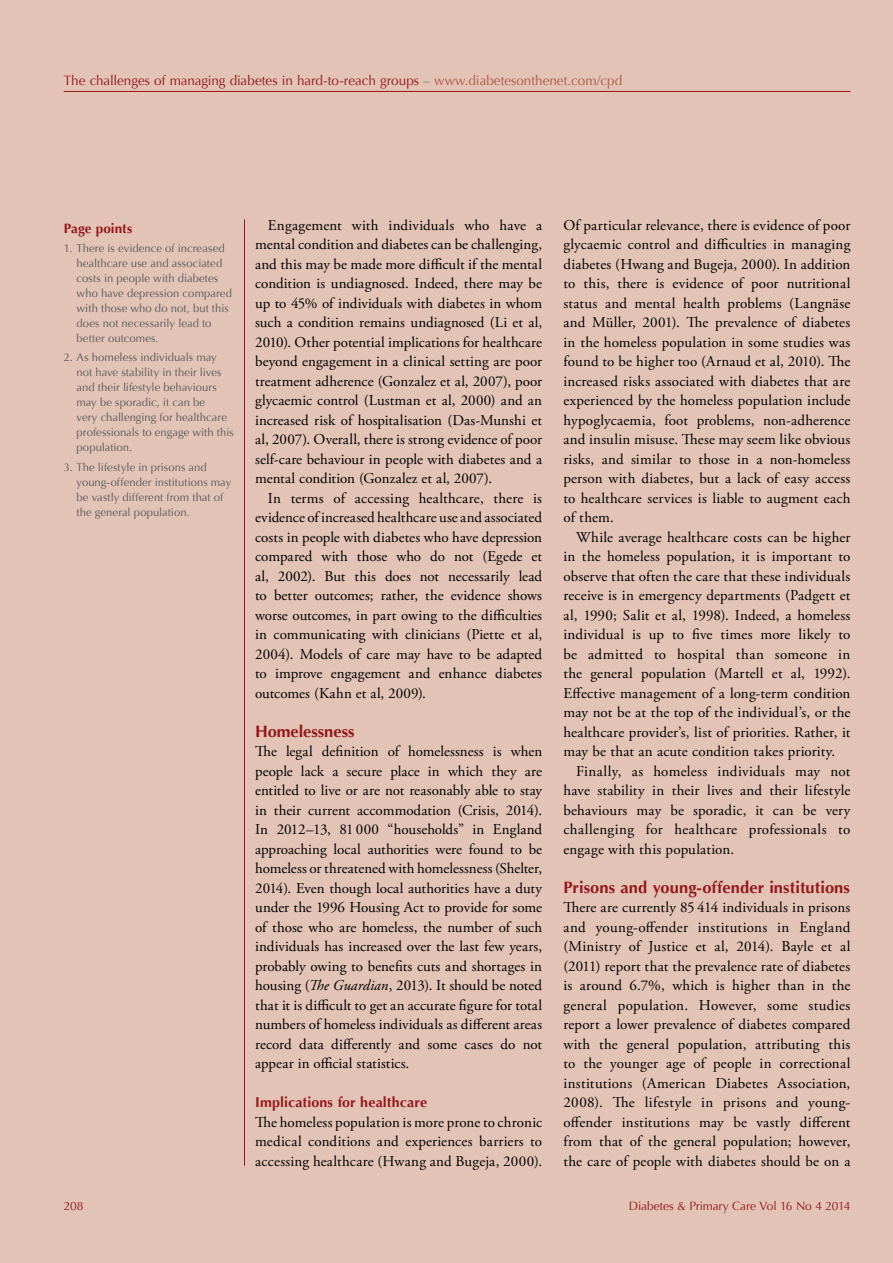
<style>
.page{position:relative;width:893px;height:1263px;background:#e2c3b6}
.page>*{position:absolute;margin:0;border:0;box-sizing:border-box;transform-origin:0 0}
.t1{font:700 16.5px "Optima";letter-spacing:.005em;color:#96171a}
.t2{font:15px/19.5px "Adobe Garamond Pro";letter-spacing:.01em;color:#000;text-align:justify}
.t3{font:700 14.25px "Optima";letter-spacing:.01em;color:#96171a}
.t4{font:13.5px "Optima";color:#96171a}
.t5{font:700 13.5px "Optima";letter-spacing:.005em;color:#96171a}
.t6{font:12px "Optima";letter-spacing:-.01em;color:#96171a}
.t7{font:11.25px/15px "Optima";letter-spacing:.005em;color:#58595b}
.s1{color:#58595b}
.s2{color:#b05945}
.s3{font-style:italic}
</style>
<div class="page">
<hr style="left:244px;top:219px;width:1px;height:946px;background:#96171a">
<hr style="left:64px;top:91px;width:786px;height:1px;background:#96171a">
<p class="t4" style="left:64px;top:73px;width:560px">The challenges of managing diabetes in hard-to-reach groups <span class="s1">–</span> <span class="s2">www.diabetesonthenet.com/cpd</span></p>
<p class="t5" style="left:64px;top:220px;width:70px">Page points</p>
<p class="t7" style="left:77px;top:241px;width:157px;text-indent:-13px">1. There is evidence of increased healthcare use and associated costs in people with diabetes who have depression compared with those who do not, but this does not necessarily lead to better outcomes.</p>
<p class="t7" style="left:77px;top:350px;width:159px;text-indent:-13px">2. As homeless individuals may not have stability in their lives and their lifestyle behaviours may be sporadic, it can be<br>very challenging for healthcare professionals to engage with this population.</p>
<p class="t7" style="left:77px;top:459px;width:156px;text-indent:-13px">3. The lifestyle in prisons and young-offender institutions may be vastly different from that of the general population.</p>
<p class="t2" style="left:255px;top:216px;width:289px;text-indent:13px">Engagement with individuals who have a mental condition and diabetes can be challenging, and this may be made more difficult if the mental condition is undiagnosed. Indeed, there may be up to 45% of individuals with diabetes in whom such a condition remains undiagnosed (Li et al, 2010). Other potential implications for healthcare beyond engagement in a clinical setting are poor treatment adherence (Gonzalez et al, 2007), poor glycaemic control (Lustman et al, 2000) and an increased risk of hospitalisation (Das-Munshi et al, 2007). Overall, there is strong evidence of poor self-care behaviour in people with diabetes and a mental condition (Gonzalez et al, 2007).</p>
<p class="t2" style="left:255px;top:489px;width:289px;text-indent:13px">In terms of accessing healthcare, there is evidence of increased healthcare use and associated costs in people with diabetes who have depression compared with those who do not (Egede et al, 2002). But this does not necessarily lead to better outcomes; rather, the evidence shows worse outcomes, in part owing to the difficulties in communicating with clinicians (Piette et al, 2004). Models of care may have to be adapted to improve engagement and enhance diabetes outcomes (Kahn et al, 2009).</p>
<p class="t1" style="left:255px;top:721px;width:101px">Homelessness</p>
<p class="t2" style="left:255px;top:742px;width:289px">The legal definition of homelessness is when people lack a secure place in which they are entitled to live or are not reasonably able to stay in their current accommodation (Crisis, 2014).<br>In 2012–13, 81 000 “households” in England approaching local authorities were found to be homeless or threatened with homelessness (Shelter, 2014). Even though local authorities have a duty under the 1996 Housing Act to provide for some of those who are homeless, the number of such individuals has increased over the last few years, probably owing to benefits cuts and shortages in housing (<span class="s3">The Guardian</span>, 2013). It should be noted that it is difficult to get an accurate figure for total numbers of homeless individuals as different areas record data differently and some cases do not appear in official statistics.</p>
<p class="t3" style="left:255px;top:1094px;width:174px">Implications for healthcare</p>
<p class="t2" style="left:255px;top:1113px;width:289px">The homeless population is more prone to chronic medical conditions and experiences barriers to accessing healthcare (Hwang and Bugeja, 2000).</p>
<p class="t2" style="left:563px;top:216px;width:289px">Of particular relevance, there is evidence of poor glycaemic control and difficulties in managing diabetes (Hwang and Bugeja, 2000). In addition to this, there is evidence of poor nutritional status and mental health problems (Langnäse and Müller, 2001). The prevalence of diabetes in the homeless population in some studies was found to be higher too (Arnaud et al, 2010). The increased risks associated with diabetes that are experienced by the homeless population include hypoglycaemia, foot problems, non-adherence and insulin misuse. These may seem like obvious risks, and similar to those in a non-homeless person with diabetes, but a lack of easy access to healthcare services is liable to augment each of them.</p>
<p class="t2" style="left:563px;top:528px;width:289px;text-indent:13px">While average healthcare costs can be higher in the homeless population, it is important to observe that often the care that these individuals receive is in emergency departments (Padgett et al, 1990; Salit et al, 1998). Indeed, a homeless individual is up to five times more likely to be admitted to hospital than someone in the general population (Martell et al, 1992).<br>Effective management of a long-term condition may not be at the top of the individual’s, or the healthcare provider’s, list of priorities. Rather, it may be that an acute condition takes priority.</p>
<p class="t2" style="left:563px;top:762px;width:289px;text-indent:13px">Finally, as homeless individuals may not have stability in their lives and their lifestyle behaviours may be sporadic, it can be very challenging for healthcare professionals to engage with this population.</p>
<p class="t1" style="left:563px;top:877px;width:288px">Prisons and young-offender institutions</p>
<p class="t2" style="left:563px;top:898px;width:289px">There are currently 85 414 individuals in prisons and young-offender institutions in England (Ministry of Justice et al, 2014). Bayle et al (2011) report that the prevalence rate of diabetes is around 6.7%, which is higher than in the general population. However, some studies report a lower prevalence of diabetes compared with the general population, attributing this to the younger age of people in correctional institutions (American Diabetes Association, 2008). The lifestyle in prisons and young&shy;offender institutions may be vastly different from that of the general population; however, the care of people with diabetes should be on a</p>
<p class="t6" style="left:64px;top:1199px;width:21px">208</p>
<p class="t6" style="left:629px;top:1199px;width:223px">Diabetes &amp; Primary Care Vol 16 No 4 2014</p>
</div>
